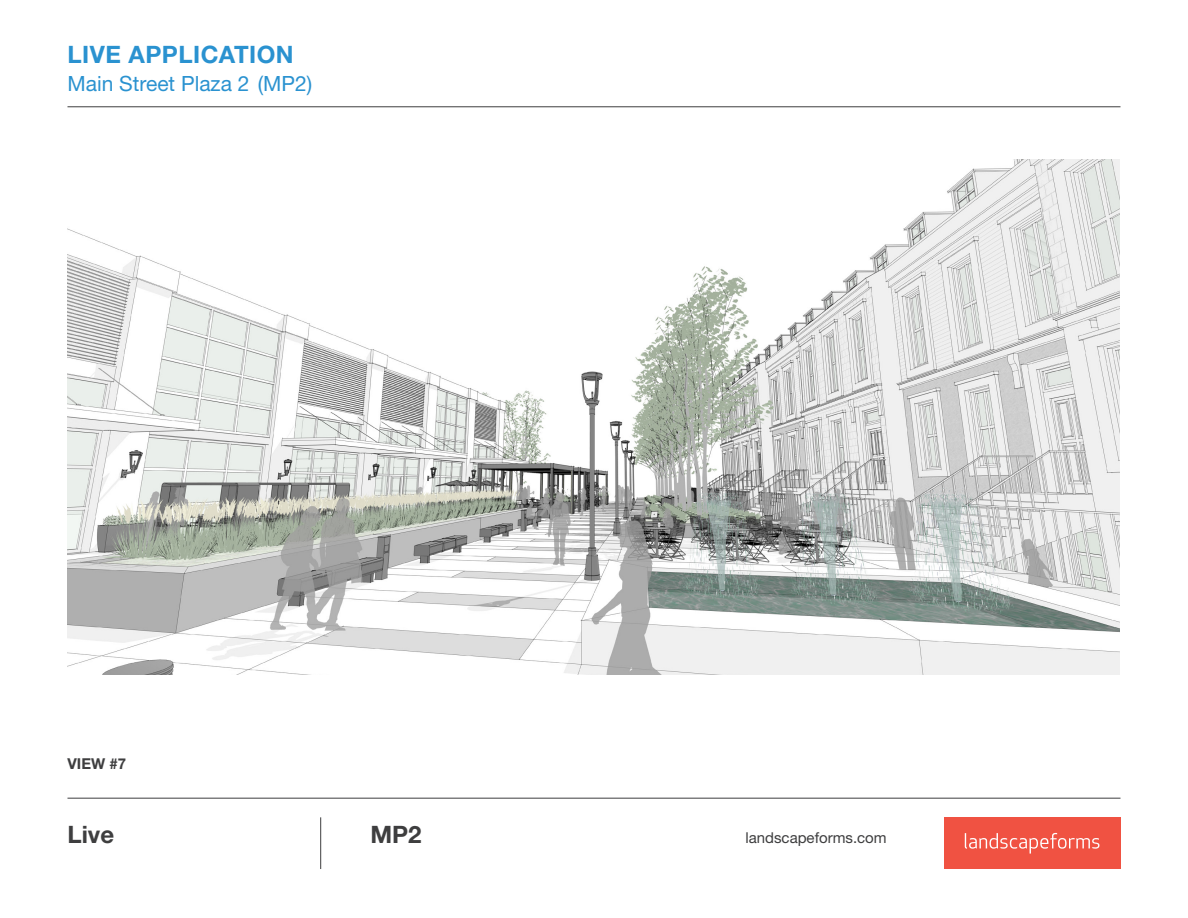
<style>
.page{position:relative;width:1188px;height:918px;background:#fff}
.page>*{position:absolute;margin:0;border:0;box-sizing:border-box;transform-origin:0 0}
.t1{font:700 24px "Helvetica Neue LT Pro";letter-spacing:.02em;color:#2a92d0}
.t2{font:700 24px "Helvetica Neue LT Pro";color:#3e3e3f}
.t3{font:21px "Helvetica Neue LT Pro";color:#2a92d0}
.t4{font:15px "Helvetica Neue LT Pro";color:#3e3e3f}
.t5{font:700 15px "Helvetica Neue LT Pro";color:#3e3e3f}
</style>
<div class="page">
<hr style="left:67px;top:106px;width:1054px;height:1px;background:#3e3e3f">
<hr style="left:67px;top:798px;width:1054px;height:1px;background:#3e3e3f">
<hr style="left:320px;top:817px;width:1px;height:52px;background:#3e3e3f">
<div style="left:944px;top:817px;width:177px;height:52px;background:#f05242"></div>
<svg style="left:965px;top:833px;width:134px;height:21px"></svg>
<img style="left:67px;top:160px;width:1053px;height:515px">
<p class="t1" style="left:67px;top:40px;width:228px">LIVE APPLICATION</p>
<p class="t3" style="left:67px;top:70px;width:246px">Main Street Plaza 2 (MP2)</p>
<p class="t5" style="left:67px;top:754px;width:60px">VIEW #7</p>
<p class="t2" style="left:67px;top:819px;width:48px">Live</p>
<p class="t2" style="left:371px;top:819px;width:53px">MP2</p>
<p class="t4" style="left:746px;top:828px;width:143px">landscapeforms.com</p>
</div>
